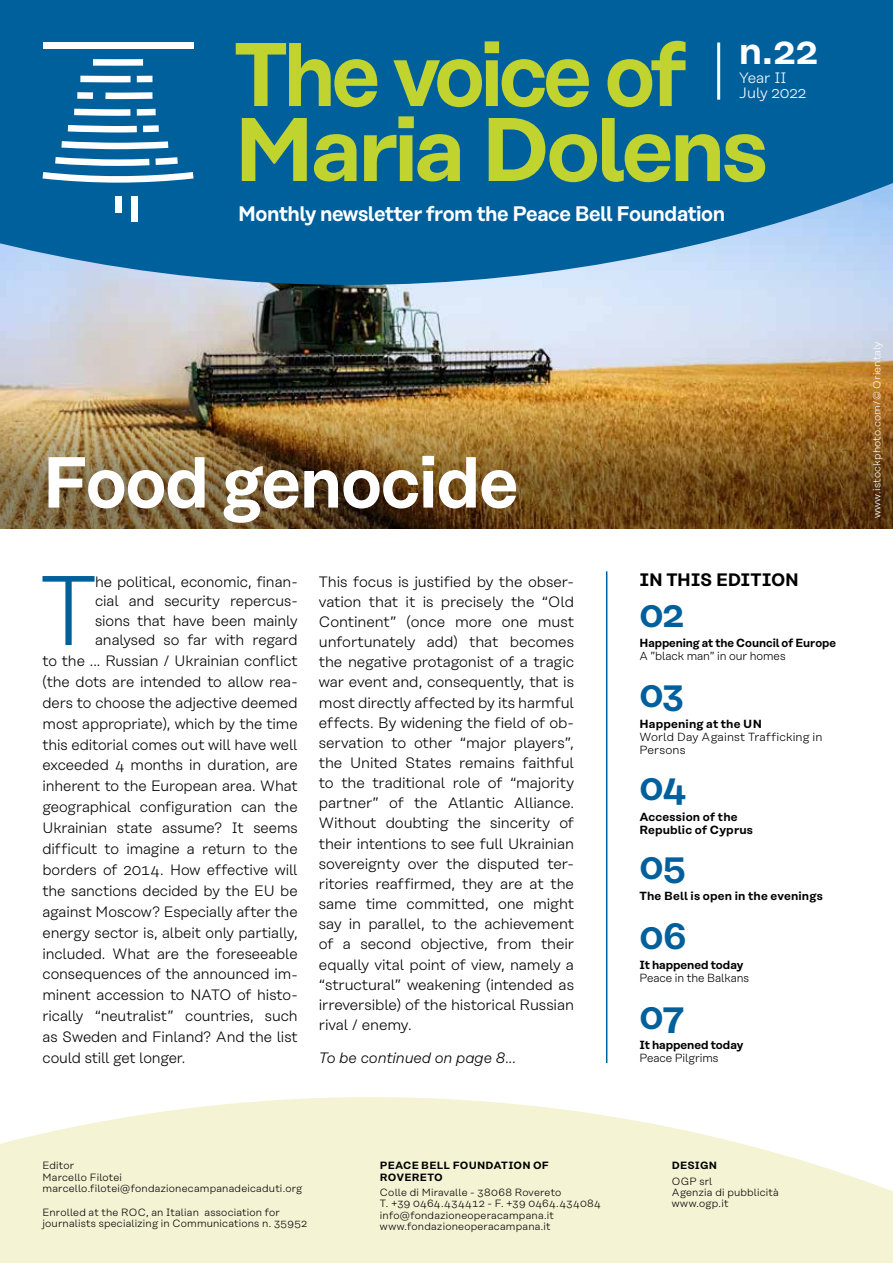
<style>
.page{position:relative;width:893px;height:1263px;background:#fff}
.page>*{position:absolute;margin:0;border:0;box-sizing:border-box;transform-origin:0 0}
.t1{font:300 98.55px "Rational Text";color:#00609c;scale:.96 1}
.t2{font:600 90px "Rational Text";letter-spacing:-.05em;color:#c1d32f}
.t3{font:600 90px "Rational Text";letter-spacing:-.05em;color:#c1d32f;scale:.94 1}
.t4{font:600 72px "Rational Text";letter-spacing:-.02em;color:#fff;scale:.95 1}
.t5{font:600 37.5px "Rational Text";color:#fff}
.t6{font:600 36.6px "Rational Text";letter-spacing:-.02em;color:#00609c}
.t7{font:600 21px "Rational Text";letter-spacing:-.025em;color:#fff;scale:.95 1}
.t8{font:600 18px "Rational Text";letter-spacing:-.015em;color:#000}
.t9{font:300 15px/20.1px "Rational Text";letter-spacing:-.01em;color:#000;text-align:justify}
.t10{font:italic 300 15px "Rational Text";letter-spacing:-.005em;color:#000}
.t11{font:300 15px "Rational Text";color:#fff}
.t12{font:600 11.7px/13px "Rational Text";letter-spacing:.005em;color:#000}
.t13{font:300 11.7px/13px "Rational Text";color:#000}
.t14{font:300 10.5px/11.2px "Rational Text";letter-spacing:.015em;color:#000}
.t15{font:600 10.5px/11.2px "Rational Text";letter-spacing:.02em;color:#000}
.t16{font:300 10.5px "Rational Text";letter-spacing:.02em;color:#fff}
</style>
<div class="page">
<svg style="left:0;top:1097px;width:893px;height:166px;background:#f5f4da"></svg>
<img style="left:0;top:285px;width:893px;height:107px">
<hr style="left:606px;top:571px;width:1px;height:492px;background:#00609c">
<img style="left:0;top:392px;width:893px;height:137px">
<svg style="left:0;top:0;width:893px;height:285px;background:#126ba4"></svg>
<hr style="left:717px;top:43px;width:3px;height:57px;background:#fff">
<svg style="left:43px;top:172px;width:151px;height:11px"></svg>
<svg style="left:55px;top:157px;width:94px;height:9px"></svg>
<svg style="left:155px;top:157px;width:23px;height:8px"></svg>
<svg style="left:61px;top:141px;width:107px;height:8px"></svg>
<svg style="left:68px;top:125px;width:69px;height:7px"></svg>
<svg style="left:143px;top:125px;width:16px;height:7px"></svg>
<svg style="left:74px;top:109px;width:56px;height:7px"></svg>
<svg style="left:137px;top:109px;width:19px;height:7px"></svg>
<svg style="left:77px;top:92px;width:16px;height:7px"></svg>
<svg style="left:105px;top:92px;width:48px;height:7px"></svg>
<svg style="left:80px;top:76px;width:51px;height:6px"></svg>
<div style="left:137px;top:76px;width:15px;height:6px;background:#fff"></div>
<svg style="left:93px;top:59px;width:50px;height:7px"></svg>
<div style="left:43px;top:43px;width:150px;height:6px;background:#fff"></div>
<div style="left:115px;top:196px;width:6px;height:17px;background:#fff"></div>
<div style="left:131px;top:196px;width:7px;height:25px;background:#fff"></div>
<h2 class="t3" style="left:234px;top:21px;width:484px">The voice of</h2>
<h3 class="t5" style="left:739px;top:29px;width:81px">n.22</h3>
<p class="t11" style="left:739px;top:70px;width:49px">Year II</p>
<p class="t11" style="left:739px;top:85px;width:69px">July 2022</p>
<h2 class="t2" style="left:234px;top:96px;width:536px">Maria Dolens</h2>
<h3 class="t7" style="left:238px;top:201px;width:514px">Monthly newsletter from the Peace Bell Foundation</h3>
<h3 class="t4" style="left:43px;top:440px;width:503px">Food genocide</h3>
<p class="t16" style="left:871px;top:518px;width:179px;rotate:-90deg">www.istockphoto.com/© Orientaly</p>
<h1 class="t1" style="left:40px;top:555px;width:61px">T</h1>
<p class="t9" style="left:95px;top:572px;width:204px;line-height:19.5px">he political, economic, finan&shy;cial and security repercus&shy;sions that have been mainly analysed so far with regard</p>
<p class="t9" style="left:43px;top:650px;width:257px;line-height:20.9px">to the ... Russian / Ukrainian conflict (the dots are intended to allow rea&shy;ders to choose the adjective deemed most appropriate), which by the time this editorial comes out will have well exceeded 4 months in duration, are inherent to the European area. What geographical configuration can the Ukrainian state assume? It seems difficult to imagine a return to the borders of 2014. How effective will the sanctions decided by the EU be against Moscow? Especially after the energy sector is, albeit only partially, included. What are the foreseeable consequences of the announced im&shy;minent accession to NATO of histo&shy;rically “neutralist” countries, such as Sweden and Finland? And the list could still get longer.</p>
<p class="t9" style="left:319px;top:571px;width:257px">This focus is justified by the obser&shy;vation that it is precisely the “Old Continent” (once more one must unfortunately add) that becomes the negative protagonist of a tragic war event and, consequently, that is most directly affected by its harmful effects. By widening the field of ob&shy;servation to other “major players”, the United States remains faithful to the traditional role of “majority partner” of the Atlantic Alliance.<br>Without doubting the sincerity of their intentions to see full Ukrainian sovereignty over the disputed ter&shy;ritories reaffirmed, they are at the same time committed, one might say in parallel, to the achievement of a second objective, from their equally vital point of view, namely a “structural” weakening (intended as irreversible) of the historical Russian rival / enemy.</p>
<p class="t10" style="left:319px;top:1049px;width:199px">To be continued on page 8...</p>
<p class="t8" style="left:639px;top:569px;width:161px">IN THIS EDITION</p>
<h3 class="t6" style="left:639px;top:592px;width:47px">02</h3>
<p class="t12" style="left:639px;top:636px;width:198px">Happening at the Council of Europe</p>
<p class="t13" style="left:639px;top:650px;width:148px">A ”black man” in our homes</p>
<h3 class="t6" style="left:639px;top:673px;width:47px">03</h3>
<p class="t12" style="left:639px;top:717px;width:124px">Happening at the UN</p>
<p class="t13" style="left:639px;top:730px;width:185px">World Day Against Trafficking in<br>Persons</p>
<h3 class="t6" style="left:639px;top:766px;width:49px">04</h3>
<p class="t12" style="left:639px;top:810px;width:115px">Accession of the<br>Republic of Cyprus</p>
<h3 class="t6" style="left:639px;top:844px;width:48px">05</h3>
<p class="t12" style="left:639px;top:889px;width:185px">The Bell is open in the evenings</p>
<h3 class="t6" style="left:639px;top:914px;width:49px">06</h3>
<p class="t12" style="left:639px;top:958px;width:105px">It happened today</p>
<p class="t13" style="left:639px;top:971px;width:111px">Peace in the Balkans</p>
<h3 class="t6" style="left:639px;top:994px;width:46px">07</h3>
<p class="t12" style="left:639px;top:1038px;width:105px">It happened today</p>
<p class="t13" style="left:639px;top:1052px;width:81px">Peace Pilgrims</p>
<p class="t14" style="left:43px;top:1160px;width:261px">Editor<br>Marcello Filotei marcello.filotei@fondazionecampanadeicaduti.org</p>
<p class="t14" style="left:43px;top:1206px;width:266px">Enrolled at the ROC, an Italian association for journalists specializing in Communications n. 35952</p>
<p class="t15" style="left:380px;top:1160px;width:170px">PEACE BELL FOUNDATION OF<br>ROVERETO</p>
<p class="t14" style="left:380px;top:1187px;width:222px">Colle di Miravalle - 38068 Rovereto<br>T. +39 0464.434412 - F. +39 0464.434084 info@fondazioneoperacampana.it www.fondazioneoperacampana.it</p>
<p class="t15" style="left:672px;top:1160px;width:47px">DESIGN</p>
<p class="t14" style="left:672px;top:1175px;width:108px">OGP srl<br>Agenzia di pubblicità www.ogp.it</p>
</div>
